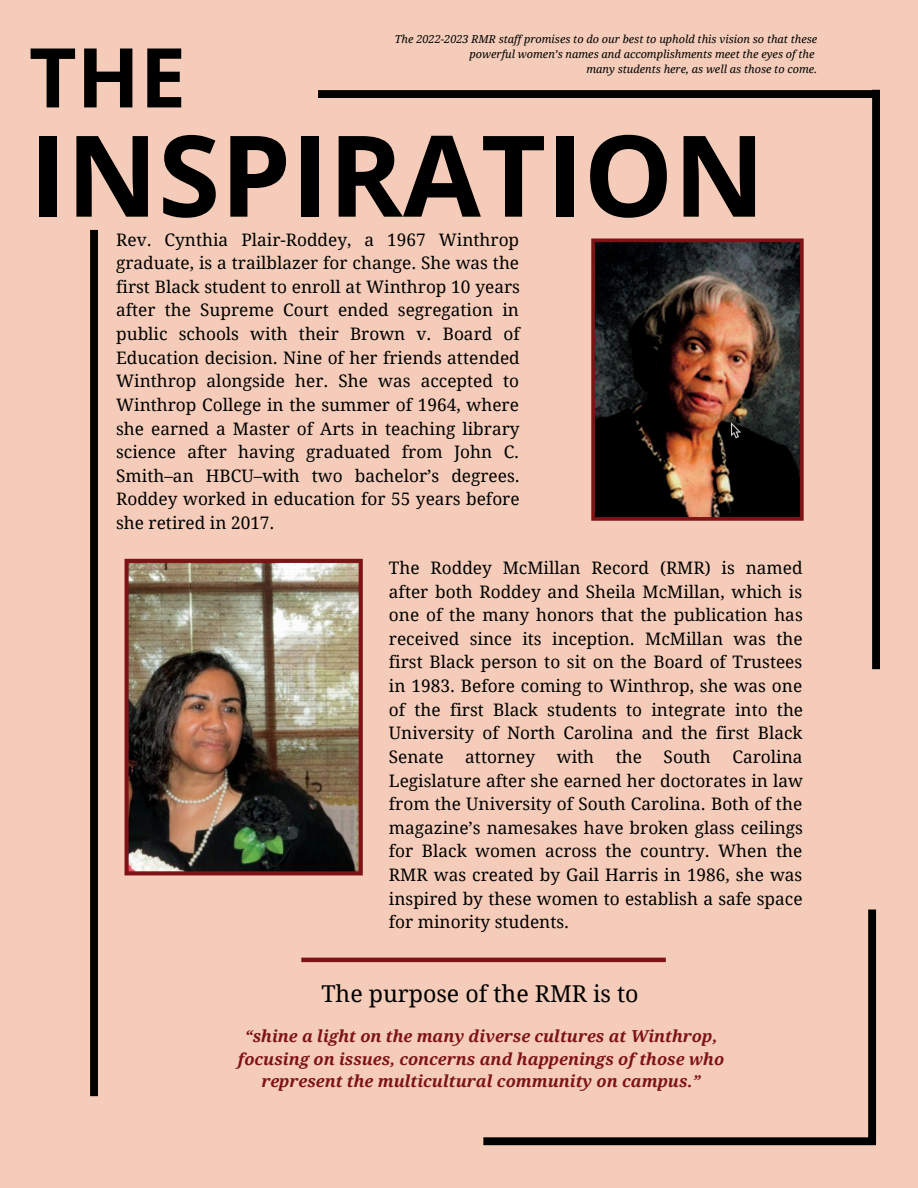
<style>
.page{position:relative;width:918px;height:1188px;background:#f4ccb9}
.page>*{position:absolute;margin:0;border:0;box-sizing:border-box;transform-origin:0 0}
.t1{font:700 112.95px "Open Sans";color:#000}
.t2{font:700 82.5px "Open Sans";color:#000}
.t3{font:23.25px "Droid Serif";color:#000}
.t4{font:17.25px/23.7px "Droid Serif";color:#000;text-align:justify}
.t5{font:italic 700 16.5px/22.5px "Droid Serif";color:#7e1315;text-align:center}
.t6{font:italic 10.95px/14.5px "Droid Serif";color:#000;text-align:right}
</style>
<div class="page">
<div style="left:318px;top:90px;width:557px;height:8px;background:#000"></div>
<div style="left:90px;top:230px;width:8px;height:866px;background:#000"></div>
<div style="left:872px;top:90px;width:8px;height:579px;background:#000"></div>
<div style="left:483px;top:1137px;width:393px;height:8px;background:#000"></div>
<div style="left:868px;top:909px;width:8px;height:235px;background:#000"></div>
<img style="left:125px;top:559px;width:238px;height:316px">
<img style="left:591px;top:239px;width:213px;height:282px">
<hr style="left:301px;top:958px;width:365px;height:4px;background:#7e1315">
<h2 class="t2" style="left:29px;top:19px;width:159px">THE</h2>
<p class="t6" style="left:395px;top:32px;width:424px">The 2022-2023 RMR staff promises to do our best to uphold this vision so that these powerful women’s names and accomplishments meet the eyes of the<br>many students here, as well as those to come.</p>
<h1 class="t1" style="left:29px;top:96px;width:738px">INSPIRATION</h1>
<p class="t4" style="left:116px;top:228px;width:405px">Rev. Cynthia Plair-Roddey, a 1967 Winthrop graduate, is a trailblazer for change. She was the first Black student to enroll at Winthrop 10 years after the Supreme Court ended segregation in public schools with their Brown v. Board of Education decision. Nine of her friends attended Winthrop alongside her. She was accepted to Winthrop College in the summer of 1964, where she earned a Master of Arts in teaching library science after having graduated from John C.<br>Smith–an HBCU–with two bachelor’s degrees.<br>Roddey worked in education for 55 years before she retired in 2017.</p>
<p class="t4" style="left:389px;top:556px;width:416px">The Roddey McMillan Record (RMR) is named after both Roddey and Sheila McMillan, which is one of the many honors that the publication has received since its inception. McMillan was the first Black person to sit on the Board of Trustees in 1983. Before coming to Winthrop, she was one of the first Black students to integrate into the University of North Carolina and the first Black Senate</p>
<p class="t4" style="left:389px;top:745px;width:416px;text-indent:344px">Carolina Legislature after she earned her doctorates in law from the University of South Carolina. Both of the magazine’s namesakes have broken glass ceilings for Black women across the country. When the RMR was created by Gail Harris in 1986, she was inspired by these women to establish a safe space for minority students.</p>
<p class="t4" style="left:465px;top:745px;width:72px">attorney</p>
<p class="t4" style="left:557px;top:745px;width:39px">with</p>
<p class="t4" style="left:616px;top:745px;width:28px">the</p>
<p class="t4" style="left:664px;top:745px;width:49px">South</p>
<h3 class="t3" style="left:321px;top:981px;width:319px">The purpose of the RMR is to</h3>
<p class="t5" style="left:238px;top:1025px;width:488px">“shine a light on the many diverse cultures at Winthrop, focusing on issues, concerns and happenings of those who represent the multicultural community on campus.”</p>
</div>
